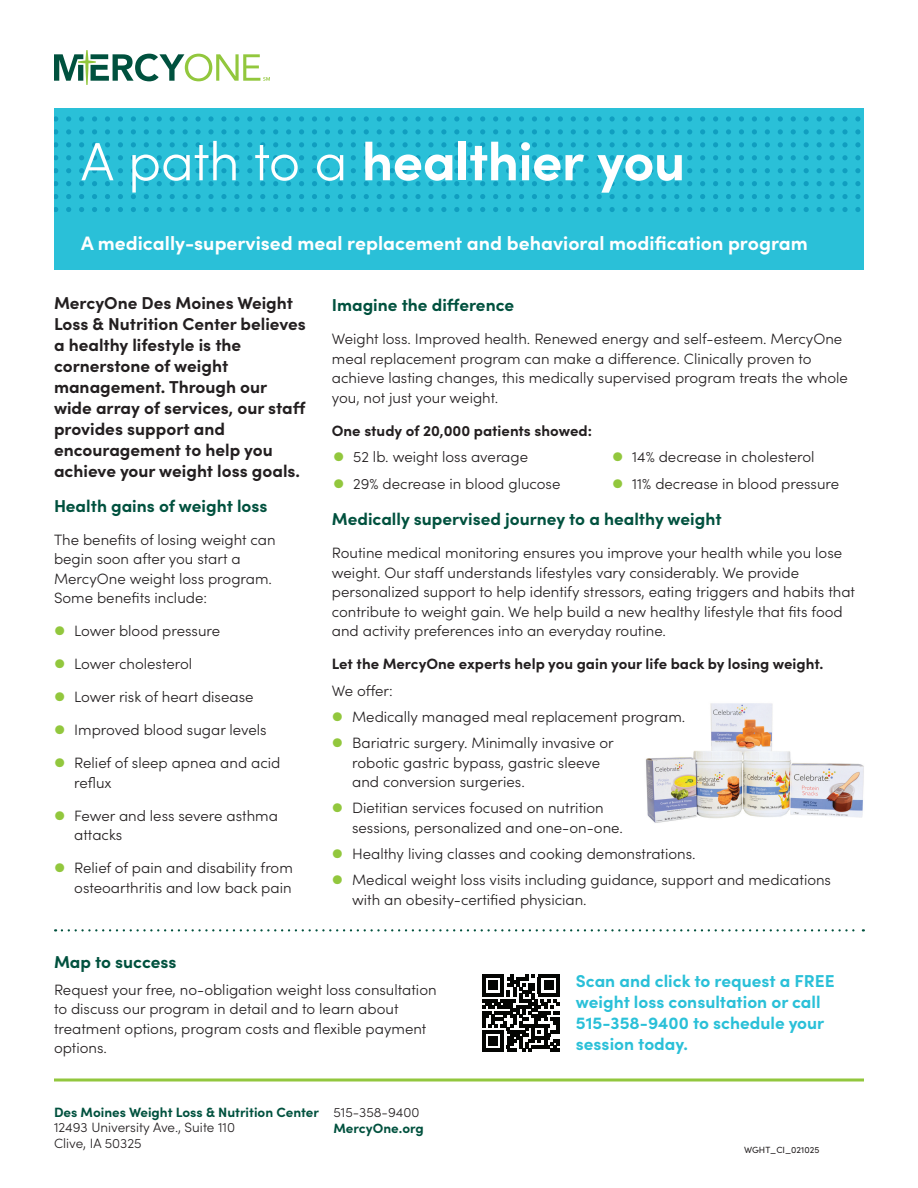
<style>
.page{position:relative;width:918px;height:1188px;background:#fff}
.page>*{position:absolute;margin:0;border:0;box-sizing:border-box;transform-origin:0 0}
.t1{font:700 54px "Sofia Pro";letter-spacing:-.01em;color:#fff}
.t2{font:700 19.5px "Sofia Pro";color:#fff}
.t3{font:700 17.25px/21px "Sofia Pro";color:#231f20}
.t4{font:700 17.25px "Sofia Pro";color:#00513e}
.t5{font:700 17.25px/21px "Sofia Pro";color:#2ac0d8}
.t6{font:300 15px/19.5px "Sofia Pro";color:#231f20}
.t7{font:700 15px "Sofia Pro";color:#231f20}
.t8{font:300 13.5px/15.8px "Sofia Pro";color:#231f20}
.t9{font:700 13.5px "Sofia Pro";color:#00513e}
.t10{font:9px "Sofia Pro";color:#231f20}
.s1{font-weight:300}
.s2{color:#92c73d}
.s3{font-weight:700}
</style>
<div class="page">
<svg style="left:54px;top:1078px;width:810px;height:4px"></svg>
<div style="left:54px;top:108px;width:810px;height:162px;background:#2ac0d8"></div>
<svg style="left:54px;top:116px;width:807px;height:96px"></svg>
<img style="left:646px;top:703px;width:218px;height:120px">
<svg style="left:482px;top:975px;width:77px;height:77px"></svg>
<hr style="left:482px;top:1049px;width:22px;height:3px;background:#040503">
<div style="left:488px;top:1036px;width:10px;height:10px;background:#040503"></div>
<svg style="left:62px;top:929px;width:802px;height:3px"></svg>
<svg style="left:54px;top:50px;width:216px;height:35px"></svg>
<h1 class="t1" style="left:81px;top:120px;width:606px"><span class="s1">A path to a</span> healthier you</h1>
<h2 class="t2" style="left:81px;top:229px;width:728px">A medically-supervised meal replacement and behavioral modification program</h2>
<p class="t3" style="left:54px;top:291px;width:254px">MercyOne Des Moines Weight<br>Loss &amp; Nutrition Center believes a healthy lifestyle is the cornerstone of weight management. Through our wide array of services, our staff provides support and encouragement to help you achieve your weight loss goals.</p>
<p class="t4" style="left:54px;top:492px;width:215px">Health gains of weight loss</p>
<p class="t6" style="left:54px;top:529px;width:223px">The benefits of losing weight can begin soon after you start a<br>MercyOne weight loss program.<br>Some benefits include:</p>
<p class="t6" style="left:54px;top:620px;width:168px"><span class="s2">⬤</span> Lower blood pressure</p>
<p class="t6" style="left:54px;top:653px;width:140px"><span class="s2">⬤</span> Lower cholesterol</p>
<p class="t6" style="left:54px;top:686px;width:201px"><span class="s2">⬤</span> Lower risk of heart disease</p>
<p class="t6" style="left:54px;top:719px;width:214px"><span class="s2">⬤</span> Improved blood sugar levels</p>
<p class="t6" style="left:74px;top:752px;width:208px;text-indent:-20px"><span class="s2">⬤</span> Relief of sleep apnea and acid reflux</p>
<p class="t6" style="left:74px;top:805px;width:205px;text-indent:-20px"><span class="s2">⬤</span> Fewer and less severe asthma attacks</p>
<p class="t6" style="left:54px;top:857px;width:240px;text-align:right"><span class="s2">⬤</span> Relief of pain and disability from osteoarthritis and low back pain</p>
<p class="t4" style="left:332px;top:292px;width:184px">Imagine the difference</p>
<p class="t6" style="left:332px;top:328px;width:518px">Weight loss. Improved health. Renewed energy and self-esteem. MercyOne meal replacement program can make a difference. Clinically proven to achieve lasting changes, this medically supervised program treats the whole you, not just your weight.</p>
<p class="t6" style="left:332px;top:417px;width:262px;line-height:26.4px"><span class="s3">One study of 20,000 patients showed: </span><span class="s2">⬤</span> 52 lb. weight loss average<br><span class="s2">⬤</span> 29% decrease in blood glucose</p>
<p class="t6" style="left:612px;top:443px;width:229px;line-height:26.2px"><span class="s2">⬤</span> 14% decrease in cholesterol<br><span class="s2">⬤</span> 11% decrease in blood pressure</p>
<p class="t4" style="left:332px;top:506px;width:391px">Medically supervised journey to a healthy weight</p>
<p class="t6" style="left:332px;top:542px;width:525px">Routine medical monitoring ensures you improve your health while you lose weight. Our staff understands lifestyles vary considerably. We provide personalized support to help identify stressors, eating triggers and habits that contribute to weight gain. We help build a new healthy lifestyle that fits food and activity preferences into an everyday routine.</p>
<p class="t7" style="left:332px;top:653px;width:493px">Let the MercyOne experts help you gain your life back by losing weight.</p>
<p class="t6" style="left:332px;top:676px;width:355px;line-height:26.2px">We offer:<br><span class="s2">⬤</span> Medically managed meal replacement program. <span class="s2">⬤</span> Bariatric surgery. Minimally invasive or</p>
<p class="t6" style="left:352px;top:752px;width:249px">robotic gastric bypass, gastric sleeve and conversion surgeries.</p>
<p class="t6" style="left:352px;top:797px;width:272px;text-indent:-20px"><span class="s2">⬤</span> Dietitian services focused on nutrition sessions, personalized and one-on-one.</p>
<p class="t6" style="left:332px;top:840px;width:501px;line-height:26.2px"><span class="s2">⬤</span> Healthy living classes and cooking demonstrations.<br><span class="s2">⬤</span> Medical weight loss visits including guidance, support and medications</p>
<p class="t6" style="left:352px;top:889px;width:236px">with an obesity-certified physician.</p>
<p class="t4" style="left:54px;top:949px;width:124px">Map to success</p>
<p class="t6" style="left:54px;top:979px;width:384px">Request your free, no-obligation weight loss consultation to discuss our program in detail and to learn about treatment options, program costs and flexible payment options.</p>
<p class="t9" style="left:54px;top:1102px;width:267px">Des Moines Weight Loss &amp; Nutrition Center</p>
<p class="t8" style="left:54px;top:1119px;width:183px">12493 University Ave., Suite 110<br>Clive, IA 50325</p>
<p class="t8" style="left:334px;top:1104px;width:88px">515-358-9400</p>
<p class="t9" style="left:334px;top:1117px;width:92px">MercyOne.org</p>
<p class="t5" style="left:576px;top:969px;width:260px">Scan and click to request a FREE weight loss consultation or call<br>515-358-9400 to schedule your session today.</p>
<p class="t10" style="left:744px;top:1144px;width:77px">WGHT_CI_021025</p>
</div>
